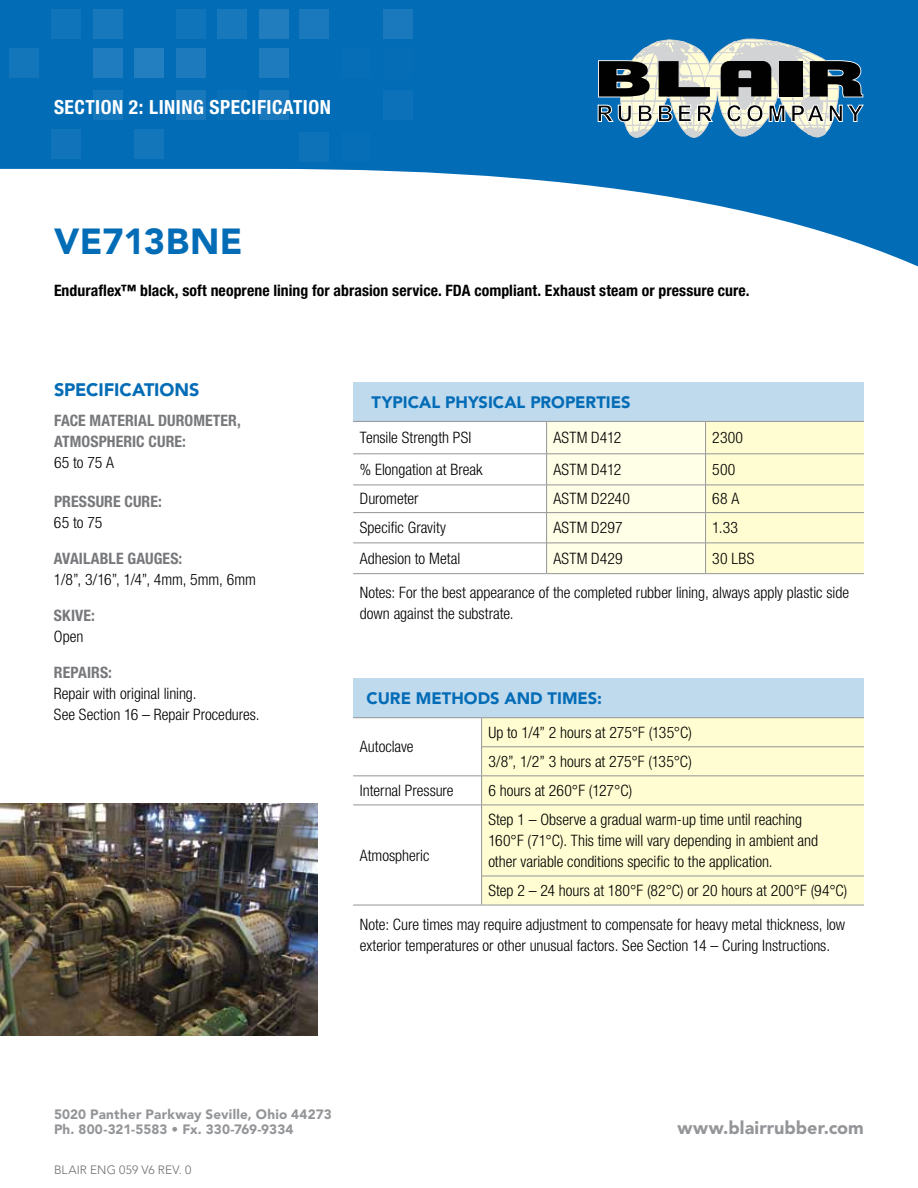
<style>
.page{position:relative;width:918px;height:1188px;background:#fff}
.page>*{position:absolute;margin:0;border:0;box-sizing:border-box;transform-origin:0 0}
.t1{font:900 36px "Avenir LT Std";letter-spacing:.015em;color:#036cb6}
.t2{font:700 condensed 19.5px "Helvetica Neue LT Std";letter-spacing:.025em;color:#fff}
.t3{font:900 18px "Avenir LT Std";letter-spacing:.005em;color:#939598}
.t4{font:900 18px "Avenir LT Std";letter-spacing:-.005em;color:#036cb6}
.t5{font:900 16.5px "Avenir LT Std";color:#036cb6}
.t6{font:300 condensed 15.75px/21px "Helvetica Neue LT Std";color:#000}
.t7{font:700 condensed 15.75px "Helvetica Neue LT Std";letter-spacing:.005em;color:#000}
.t8{font:700 condensed 15.75px/21px "Helvetica Neue LT Std";letter-spacing:.005em;color:#77787b}
.t9{font:900 13.5px/15px "Avenir LT Std";letter-spacing:.005em;color:#939598}
.t10{font:300 12px "Avenir LT Std";letter-spacing:.01em;color:#6d6e71}
</style>
<div class="page">
<svg style="left:0;top:0;width:918px;height:267px;fill:#036cb6"></svg>
<div style="left:51px;top:9px;width:30px;height:29px;background:#1074ba"></div>
<div style="left:93px;top:9px;width:29px;height:29px;background:#1778bc"></div>
<div style="left:176px;top:9px;width:29px;height:29px;background:#1074ba"></div>
<div style="left:218px;top:9px;width:29px;height:29px;background:#1778bc"></div>
<div style="left:259px;top:9px;width:30px;height:29px;background:#217dbe"></div>
<div style="left:300px;top:9px;width:29px;height:29px;background:#1a79bc"></div>
<div style="left:383px;top:9px;width:29px;height:29px;background:#1979bc"></div>
<div style="left:10px;top:49px;width:29px;height:29px;background:#1375ba"></div>
<div style="left:93px;top:49px;width:29px;height:29px;background:#1f7cbe"></div>
<div style="left:135px;top:49px;width:29px;height:29px;background:#237fbf"></div>
<div style="left:176px;top:49px;width:29px;height:29px;background:#1c7abd"></div>
<div style="left:259px;top:49px;width:30px;height:29px;background:#1e7cbe"></div>
<div style="left:93px;top:90px;width:29px;height:30px;background:#1476bb"></div>
<div style="left:176px;top:90px;width:29px;height:30px;background:#1a79bc"></div>
<div style="left:218px;top:90px;width:29px;height:30px;background:#0a70b8"></div>
<div style="left:259px;top:90px;width:30px;height:30px;background:#1a79bc"></div>
<div style="left:341px;top:49px;width:30px;height:29px;background:#066eb7"></div>
<div style="left:383px;top:49px;width:29px;height:29px;background:#046db6"></div>
<div style="left:383px;top:90px;width:29px;height:30px;background:#0c71b8"></div>
<div style="left:341px;top:132px;width:30px;height:29px;background:#066eb7"></div>
<div style="left:135px;top:130px;width:29px;height:29px;background:#1375ba"></div>
<div style="left:51px;top:130px;width:30px;height:29px;background:#1174ba"></div>
<div style="left:299px;top:132px;width:29px;height:29px;background:#0e72b9"></div>
<svg style="left:597px;top:38px;width:267px;height:100px;background:#668492"></svg>
<img style="left:0;top:804px;width:317px;height:231px">
<div style="left:353px;top:382px;width:511px;height:39px;background:#c0daed"></div>
<hr style="left:353px;top:573px;width:194px;height:1px;background:#939598">
<hr style="left:353px;top:421px;width:194px;height:1px;background:#939598">
<hr style="left:353px;top:454px;width:194px;height:1px;background:#939598">
<hr style="left:353px;top:485px;width:194px;height:1px;background:#939598">
<svg style="left:546px;top:421px;width:318px;height:153px;background:#fbf9d9"></svg>
<hr style="left:353px;top:512px;width:194px;height:1px;background:#939598">
<hr style="left:547px;top:512px;width:159px;height:1px;background:#939598">
<hr style="left:546px;top:513px;width:1px;height:30px;background:#939598">
<hr style="left:706px;top:512px;width:158px;height:1px;background:#939598">
<hr style="left:705px;top:513px;width:1px;height:30px;background:#939598">
<hr style="left:353px;top:543px;width:194px;height:1px;background:#939598">
<hr style="left:547px;top:543px;width:159px;height:1px;background:#939598">
<hr style="left:546px;top:543px;width:1px;height:30px;background:#939598">
<hr style="left:706px;top:543px;width:158px;height:1px;background:#939598">
<hr style="left:705px;top:543px;width:1px;height:30px;background:#939598">
<div style="left:353px;top:678px;width:511px;height:40px;background:#c0daed"></div>
<div style="left:482px;top:718px;width:382px;height:187px;background:#fffdd1"></div>
<hr style="left:353px;top:905px;width:129px;height:1px;background:#939598">
<hr style="left:482px;top:905px;width:382px;height:1px;background:#939598">
<hr style="left:353px;top:717px;width:129px;height:1px;background:#939598">
<hr style="left:482px;top:717px;width:382px;height:1px;background:#939598">
<hr style="left:353px;top:805px;width:129px;height:1px;background:#939598">
<hr style="left:482px;top:805px;width:382px;height:1px;background:#939598">
<hr style="left:481px;top:805px;width:1px;height:71px;background:#939598">
<svg style="left:481px;top:877px;width:1px;height:28px"></svg>
<hr style="left:481px;top:747px;width:383px;height:1px;background:#939598">
<svg style="left:481px;top:718px;width:1px;height:87px"></svg>
<hr style="left:482px;top:776px;width:382px;height:1px;background:#939598">
<hr style="left:353px;top:776px;width:129px;height:1px;background:#939598">
<hr style="left:481px;top:876px;width:383px;height:1px;background:#939598">
<p class="t2" style="left:54px;top:95px;width:21px">Sectio</p>
<p class="t2" style="left:112px;top:95px;width:118px">n 2: Lining Specificatio</p>
<p class="t2" style="left:320px;top:95px;width:13px">n</p>
<h1 class="t1" style="left:54px;top:219px;width:190px">VE713BNE</h1>
<p class="t7" style="left:54px;top:281px;width:697px">Enduraflex™ black, soft neoprene lining for abrasion service. FDA compliant. Exhaust steam or pressure cure.</p>
<p class="t4" style="left:54px;top:378px;width:134px">SPECIFICATIONS</p>
<p class="t8" style="left:54px;top:409px;width:188px">FACE MATERIAL DUROMETER,<br>ATMOSPHERIC CURE:</p>
<p class="t6" style="left:54px;top:451px;width:62px">65 to 75 A</p>
<p class="t8" style="left:54px;top:490px;width:18px">Pressure</p>
<p class="t8" style="left:125px;top:490px;width:39px">Cure:</p>
<p class="t6" style="left:54px;top:511px;width:50px">65 to 75</p>
<p class="t8" style="left:54px;top:547px;width:25px">Availa</p>
<p class="t8" style="left:100px;top:547px;width:46px">ble Gauges</p>
<p class="t8" style="left:179px;top:547px;width:5px">:</p>
<p class="t6" style="left:54px;top:568px;width:203px">1/8”, 3/16”, 1/4”, 4mm, 5mm, 6mm</p>
<p class="t8" style="left:54px;top:604px;width:43px">Skive:</p>
<p class="t6" style="left:54px;top:625px;width:31px">Open</p>
<p class="t8" style="left:54px;top:661px;width:18px">Repairs</p>
<p class="t8" style="left:108px;top:661px;width:5px">:</p>
<p class="t6" style="left:54px;top:682px;width:207px">Repair with original lining.<br>See Section 16 – Repair Procedures.</p>
<p class="t5" style="left:372px;top:392px;width:250px">TYPICAL PHYSICAL PROPERTIES</p>
<p class="t6" style="left:360px;top:427px;width:113px">Tensile Strength PSI</p>
<p class="t6" style="left:553px;top:427px;width:69px">ASTM D412</p>
<p class="t6" style="left:712px;top:427px;width:32px">2300</p>
<p class="t6" style="left:360px;top:459px;width:124px">% Elongation at Break</p>
<p class="t6" style="left:553px;top:459px;width:69px">ASTM D412</p>
<p class="t6" style="left:712px;top:459px;width:25px">500</p>
<p class="t6" style="left:360px;top:488px;width:60px">Durometer</p>
<p class="t6" style="left:553px;top:488px;width:78px">ASTM D2240</p>
<p class="t6" style="left:712px;top:488px;width:29px">68 A</p>
<p class="t6" style="left:360px;top:517px;width:88px">Specific Gravity</p>
<p class="t6" style="left:553px;top:517px;width:71px">ASTM D297</p>
<p class="t6" style="left:712px;top:517px;width:27px">1.33</p>
<p class="t6" style="left:360px;top:548px;width:102px">Adhesion to Metal</p>
<p class="t6" style="left:553px;top:548px;width:71px">ASTM D429</p>
<p class="t6" style="left:360px;top:541px;width:491px;line-height:34.5px;text-indent:352px">30 LBS<br>Notes: For the best appearance of the completed rubber lining, always apply plastic side</p>
<p class="t6" style="left:360px;top:603px;width:155px">down against the substrate.</p>
<p class="t5" style="left:367px;top:688px;width:208px">CURE METHODS AN D TIMES</p>
<p class="t5" style="left:597px;top:688px;width:6px">:</p>
<p class="t6" style="left:360px;top:736px;width:55px">Autoclave</p>
<p class="t6" style="left:488px;top:718px;width:205px;line-height:29.1px">Up to 1/4” 2 hours at 275°F (135°C)<br>3/8”, 1/2” 3 hours at 275°F (135°C)</p>
<p class="t6" style="left:360px;top:780px;width:95px">Internal Pressure</p>
<p class="t6" style="left:488px;top:780px;width:145px">6 hours at 260°F (127°C)</p>
<p class="t6" style="left:488px;top:809px;width:331px">Step 1 – Observe a gradual warm-up time until reaching<br>160°F (71°C). This time will vary depending in ambient and other variable conditions specific to the application.</p>
<p class="t6" style="left:360px;top:874px;width:489px;line-height:33.6px;text-align:right">Step 2 – 24 hours at 180°F (82°C) or 20 hours at 200°F (94°C)<br>Note: Cure times may require adjustment to compensate for heavy metal thickness, low</p>
<p class="t6" style="left:360px;top:935px;width:472px">exterior temperatures or other unusual factors. See Section 14 – Curing Instructions.</p>
<p class="t6" style="left:360px;top:844px;width:71px">Atmospheric</p>
<p class="t9" style="left:54px;top:1107px;width:279px">5020 PANTHER PARKWAY SEVILLE, OHIO 44273<br>PH. 800-321-5583 • FX. 330-769-9334</p>
<p class="t3" style="left:678px;top:1117px;width:188px">WWW.BLAIRRUBBER.COM</p>
<p class="t10" style="left:54px;top:1163px;width:139px">BLAIR ENG 059 V6 Rev. 0</p>
</div>
